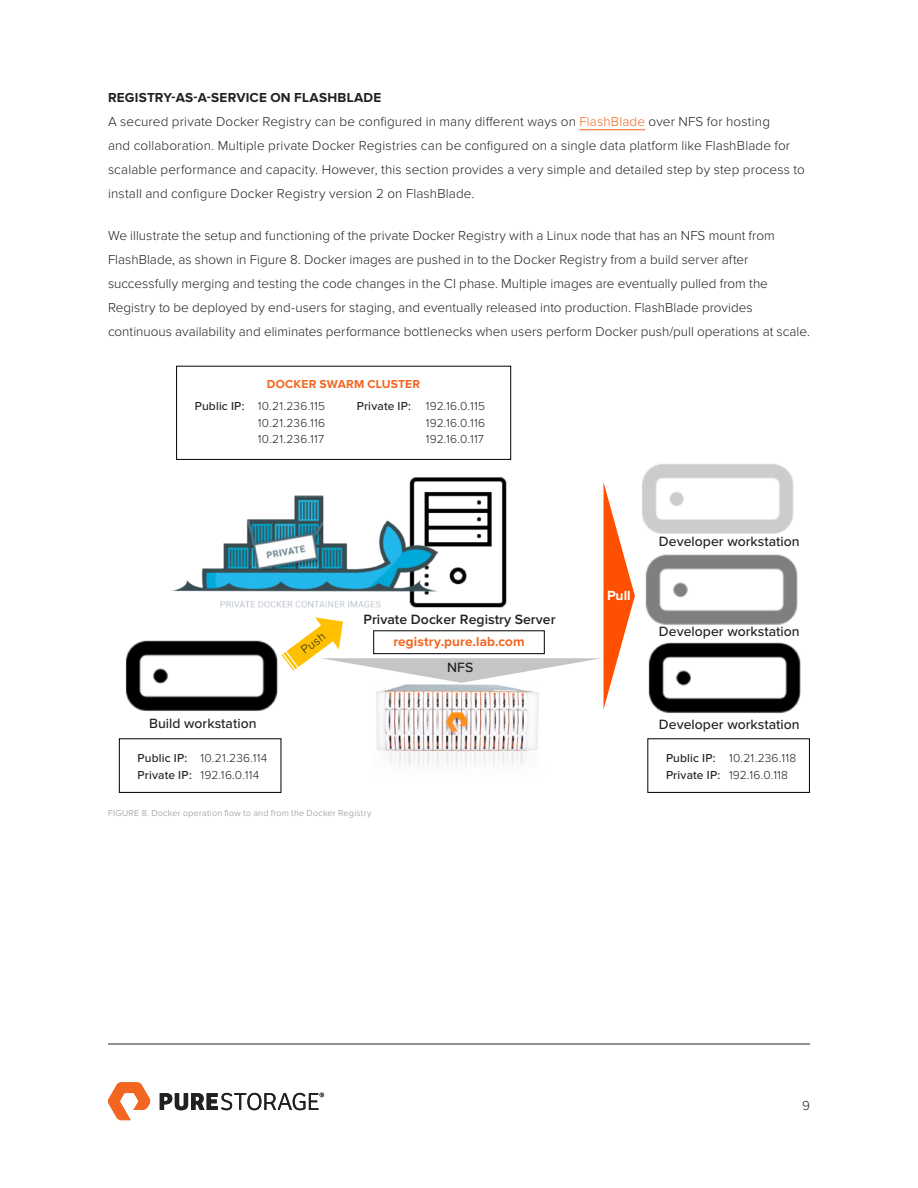
<style>
.page{position:relative;width:918px;height:1188px;background:#fff}
.page>*{position:absolute;margin:0;border:0;box-sizing:border-box;transform-origin:0 0}
.t1{font:500 13.95px "Proxima Nova";letter-spacing:.005em;color:#222}
.t2{font:600 13.95px "Proxima Nova";letter-spacing:.005em;color:#222}
.t3{font:700 13.65px "Proxima Nova";color:#fff}
.t4{font:300 13.5px/24px "Proxima Nova";letter-spacing:.005em;color:#212121}
.t5{font:700 13.5px "Proxima Nova";letter-spacing:.01em;color:#f36621}
.t6{font:300 12.3px "Proxima Nova";color:#222}
.t7{font:300 12px/16.5px "Proxima Nova";letter-spacing:.02em;color:#212121}
.t8{font:700 12px/22.5px "Proxima Nova";letter-spacing:.015em;color:#f36621}
.t9{font:300 9px "Proxima Nova";letter-spacing:.025em;color:#8b8d90}
.s1{font-weight:700}
.s2{color:#f36621}
.s3{font-weight:500;color:#212121}
.s4{font-weight:300;color:#212121}
.s5{font-weight:500}
</style>
<div class="page">
<hr style="left:579px;top:129px;width:66px;height:1px;background:#f36621">
<img style="left:125px;top:640px;width:157px;height:71px">
<img style="left:648px;top:642px;width:153px;height:71px">
<img style="left:409px;top:459px;width:103px;height:23px">
<img style="left:376px;top:710px;width:163px;height:56px">
<img style="left:171px;top:519px;width:111px;height:88px">
<img style="left:645px;top:554px;width:153px;height:71px">
<img style="left:642px;top:464px;width:152px;height:70px">
<svg style="left:282px;top:482px;width:353px;height:228px"></svg>
<svg style="left:108px;top:1082px;width:43px;height:38px"></svg>
<svg style="left:160px;top:1093px;width:164px;height:17px"></svg>
<hr style="left:108px;top:1044px;width:702px;height:1px;background:#212121">
<div style="left:176px;top:366px;width:335px;height:94px;border:1px solid #000"></div>
<div style="left:374px;top:631px;width:170px;height:23px;border:1px solid #000"></div>
<div style="left:119px;top:739px;width:162px;height:54px;border:1px solid #000"></div>
<div style="left:648px;top:739px;width:162px;height:54px;border:1px solid #000"></div>
<p class="t4" style="left:108px;top:86px;width:698px"><span class="s1">REGISTRY-AS-A-SERVICE ON FLASHBLADE<br></span>A secured private Docker Registry can be configured in many different ways on <span class="s2">FlashBlade</span> over NFS for hosting<br>and collaboration. Multiple private Docker Registries can be configured on a single data platform like FlashBlade for scalable performance and capacity. However, this section provides a very simple and detailed step by step process to install and configure Docker Registry version 2 on FlashBlade.</p>
<p class="t4" style="left:108px;top:224px;width:703px">We illustrate the setup and functioning of the private Docker Registry with a Linux node that has an NFS mount from FlashBlade, as shown in Figure 8. Docker images are pushed in to the Docker Registry from a build server after successfully merging and testing the code changes in the CI phase. Multiple images are eventually pulled from the Registry to be deployed by end-users for staging, and eventually released into production. FlashBlade provides continuous availability and eliminates performance bottlenecks when users perform Docker push/pull operations at scale.</p>
<p class="t8" style="left:195px;top:373px;width:227px;text-indent:72px">DOCKER SWARM CLUSTER<br><span class="s3">Public IP:</span> <span class="s4">10.21.236.115</span></p>
<p class="t7" style="left:357px;top:398px;width:130px"><span class="s5">Private IP:</span> 192.16.0.115</p>
<p class="t7" style="left:258px;top:415px;width:69px">10.21.236.116</p>
<p class="t7" style="left:426px;top:415px;width:61px">192.16.0.116</p>
<p class="t7" style="left:258px;top:431px;width:68px">10.21.236.117</p>
<p class="t7" style="left:426px;top:431px;width:60px">192.16.0.117</p>
<p class="t6" style="left:298px;top:646px;width:29px;rotate:-37deg">Push</p>
<p class="t2" style="left:364px;top:613px;width:194px">Private Docker Registry Server</p>
<p class="t5" style="left:393px;top:635px;width:133px">registry.pure.lab.com</p>
<p class="t1" style="left:447px;top:659px;width:27px">NFS</p>
<p class="t3" style="left:607px;top:589px;width:25px">Pull</p>
<p class="t1" style="left:659px;top:534px;width:142px">Developer workstation</p>
<p class="t1" style="left:659px;top:623px;width:142px">Developer workstation</p>
<p class="t1" style="left:149px;top:715px;width:109px">Build workstation</p>
<p class="t1" style="left:659px;top:717px;width:142px">Developer workstation</p>
<p class="t7" style="left:138px;top:750px;width:131px"><span class="s5">Public IP:</span> 10.21.236.114<br><span class="s5">Private IP:</span> 192.16.0.114</p>
<p class="t7" style="left:666px;top:750px;width:132px"><span class="s5">Public IP:</span> 10.21.236.118<br><span class="s5">Private IP:</span> 192.16.0.118</p>
<p class="t9" style="left:108px;top:808px;width:265px">FIGURE 8. Docker operation flow to and from the Docker Registry</p>
<p class="t4" style="left:802px;top:1094px;width:9px">9</p>
</div>
